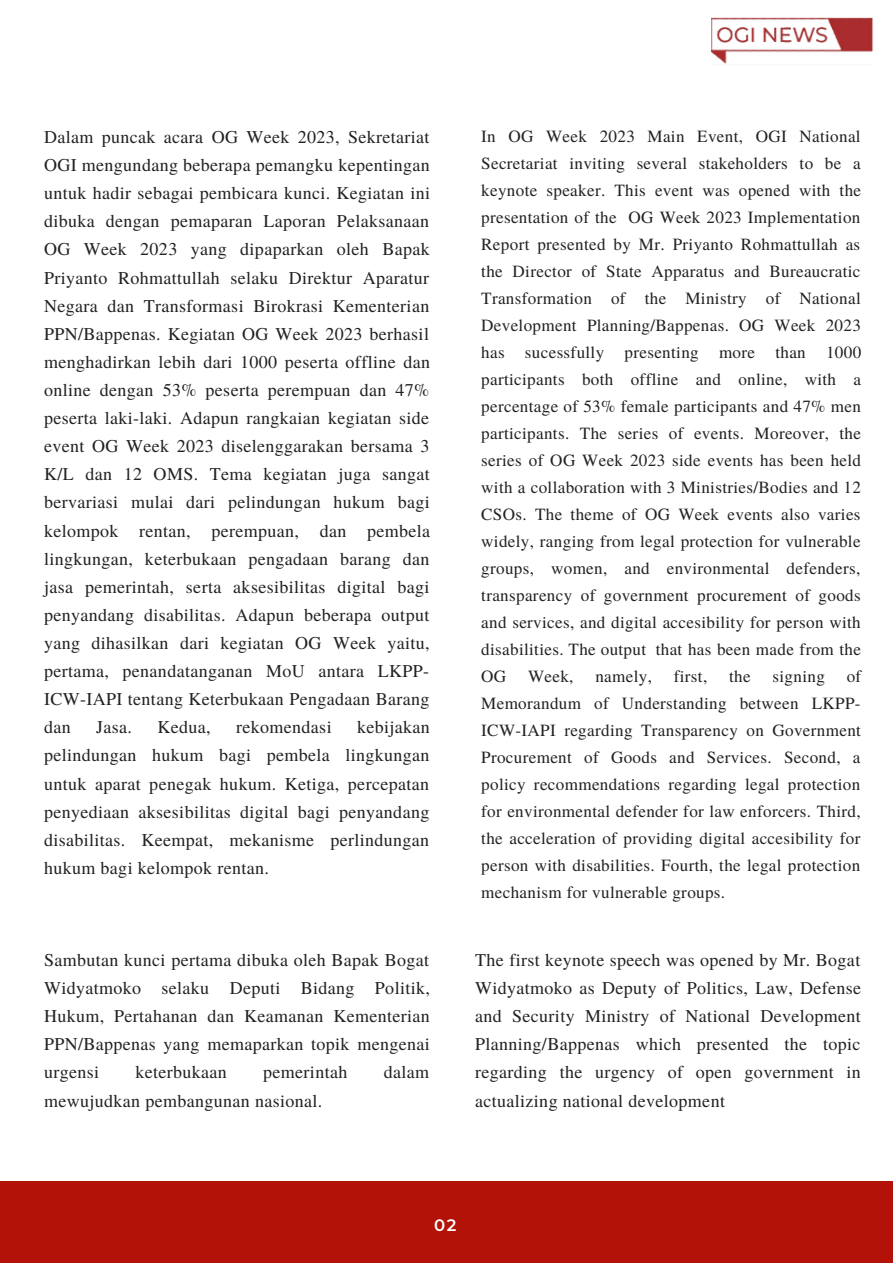
<style>
.page{position:relative;width:893px;height:1264px;background:#fff}
.page>*{position:absolute;margin:0;border:0;box-sizing:border-box;transform-origin:0 0}
.t1{font:18px/28px "Te X Gyre Termes";letter-spacing:.02em;color:#222;text-align:justify}
.t2{font:17.1px/27px "Te X Gyre Termes";letter-spacing:.02em;color:#222;text-align:justify}
.t3{font:600 16.5px "Montserrat";color:#fff}
</style>
<div class="page">
<div style="left:0;top:1181px;width:892px;height:81px;background:#b21207"></div>
<img style="left:711px;top:17px;width:162px;height:47px">
<p class="t1" style="left:44px;top:122px;width:387px">Dalam puncak acara OG Week 2023, Sekretariat OGI mengundang beberapa pemangku kepentingan untuk hadir sebagai pembicara kunci. Kegiatan ini dibuka dengan pemaparan Laporan Pelaksanaan OG Week 2023 yang dipaparkan oleh Bapak Priyanto Rohmattullah selaku Direktur Aparatur Negara dan Transformasi Birokrasi Kementerian PPN/Bappenas. Kegiatan OG Week 2023 berhasil menghadirkan lebih dari 1000 peserta offline dan online dengan 53% peserta perempuan dan 47% peserta laki-laki. Adapun rangkaian kegiatan side event OG Week 2023 diselenggarakan bersama 3<br>K/L dan 12 OMS. Tema kegiatan juga sangat bervariasi mulai dari pelindungan hukum bagi kelompok rentan, perempuan, dan pembela lingkungan, keterbukaan pengadaan barang dan jasa pemerintah, serta aksesibilitas digital bagi penyandang disabilitas. Adapun beberapa output yang dihasilkan dari kegiatan OG Week yaitu, pertama, penandatanganan MoU antara LKPP-ICW-IAPI tentang Keterbukaan Pengadaan Barang dan</p>
<p class="t1" style="left:44px;top:712px;width:387px;text-indent:313px">kebijakan pelindungan hukum bagi pembela lingkungan untuk aparat penegak hukum. Ketiga, percepatan penyediaan aksesibilitas digital bagi penyandang disabilitas. Keempat, mekanisme perlindungan hukum bagi kelompok rentan.</p>
<p class="t1" style="left:96px;top:712px;width:37px">Jasa.</p>
<p class="t1" style="left:157px;top:712px;width:55px">Kedua,</p>
<p class="t1" style="left:236px;top:712px;width:97px">rekomendasi</p>
<p class="t1" style="left:44px;top:945px;width:387px">Sambutan kunci pertama dibuka oleh Bapak Bogat Widyatmoko selaku Deputi Bidang Politik, Hukum, Pertahanan dan Keamanan Kementerian PPN/Bappenas yang memaparkan topik mengenai urgensi</p>
<p class="t1" style="left:135px;top:1057px;width:93px">keterbukaan</p>
<p class="t1" style="left:263px;top:1057px;width:86px">pemerintah</p>
<p class="t1" style="left:383px;top:1057px;width:47px">dalam</p>
<p class="t1" style="left:44px;top:1085px;width:280px">mewujudkan pembangunan nasional.</p>
<p class="t2" style="left:481px;top:122px;width:381px">In OG Week 2023 Main Event, OGI National Secretariat inviting several stakeholders to be a keynote speaker. This event was opened with the presentation of the OG Week 2023 Implementation Report presented by Mr. Priyanto Rohmattullah as the Director of State Apparatus and Bureaucratic Transformation of the Ministry of National Development Planning/Bappenas. OG Week 2023 has sucessfully presenting more than 1000 participants both offline and online, with a percentage of 53% female participants and 47% men participants. The series of events. Moreover, the series of OG Week 2023 side events has been held with a collaboration with 3 Ministries/Bodies and 12<br>CSOs. The theme of OG Week events also varies widely, ranging from legal protection for vulnerable groups, women, and environmental defenders, transparency of government procurement of goods and services, and digital accesibility for person with disabilities. The output that has been made from the OG</p>
<p class="t2" style="left:481px;top:661px;width:381px;text-indent:365px">of Memorandum of Understanding between LKPP-ICW-IAPI regarding Transparency on Government Procurement of Goods and Services. Second, a policy recommendations regarding legal protection for environmental defender for law enforcers. Third, the acceleration of providing digital accesibility for person with disabilities. Fourth, the legal protection mechanism for vulnerable groups.</p>
<p class="t2" style="left:528px;top:661px;width:47px">Week,</p>
<p class="t2" style="left:595px;top:661px;width:58px">namely,</p>
<p class="t2" style="left:673px;top:661px;width:35px">first,</p>
<p class="t2" style="left:729px;top:661px;width:23px">the</p>
<p class="t2" style="left:772px;top:661px;width:54px">signing</p>
<p class="t1" style="left:475px;top:945px;width:387px">The first keynote speech was opened by Mr. Bogat Widyatmoko as Deputy of Politics, Law, Defense and Security Ministry of National Development Planning/Bappenas which presented the topic regarding the urgency of open government in actualizing national development</p>
<p class="t3" style="left:434px;top:1214px;width:24px">02</p>
</div>
